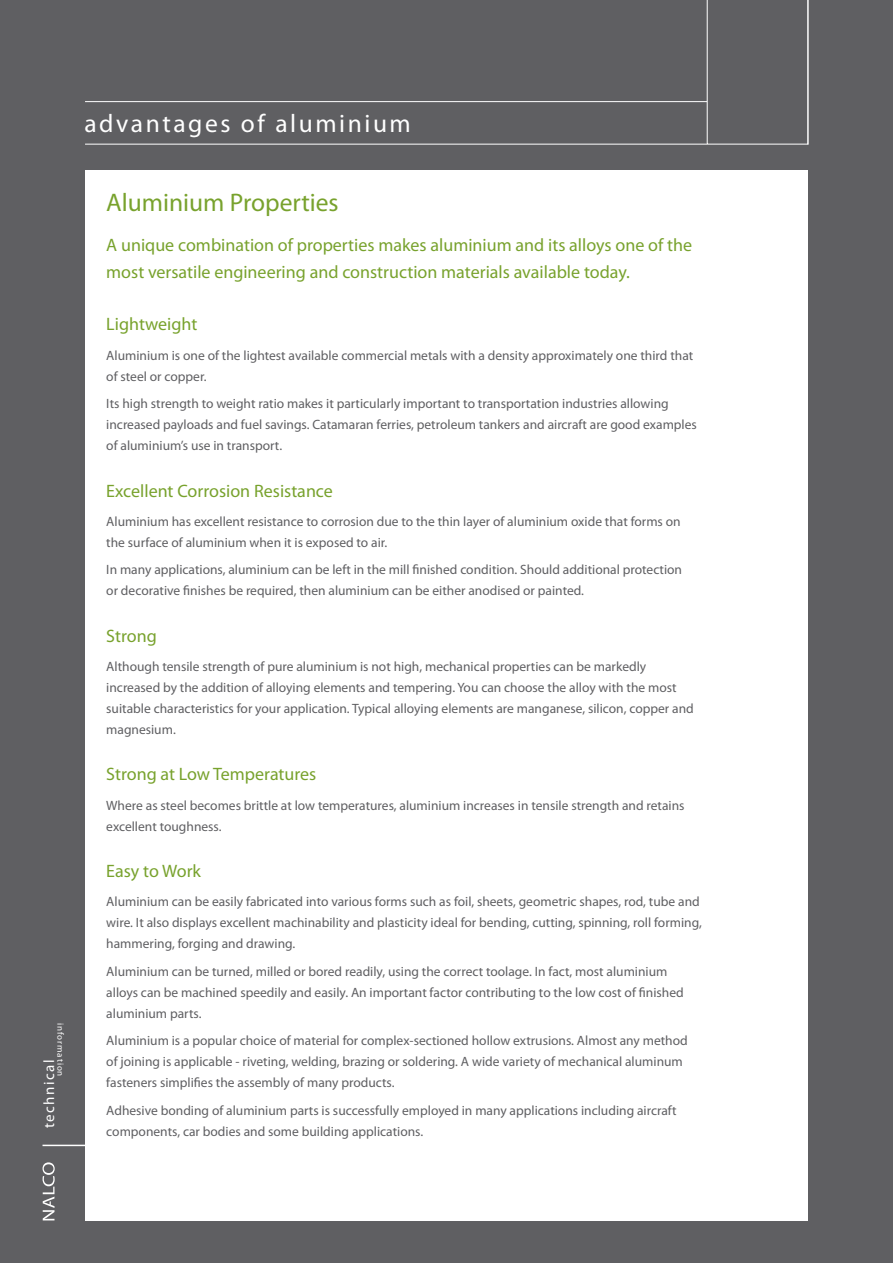
<style>
.page{position:relative;width:893px;height:1263px;background:#5f5f62}
.page>*{position:absolute;margin:0;border:0;box-sizing:border-box;transform-origin:0 0}
.PAGE_TITLE__L__linke{font:25.5px "Myriad Pro";letter-spacing:.1em;color:#fff}
.text_pg_template_-_h{font:25.5px "Myriad Pro";color:#78a22d}
.text_pg_template_-_h-2{font:18px/27px "Myriad Pro";color:#78a22d}
.text_pg_template_-_b{font:18px "Myriad Pro";color:#78a22d}
.t1{font:15px "Myriad Pro";letter-spacing:.1em;color:#fff}
.text_pg_template_-_b-2{font:13.5px/21px "Myriad Pro";color:#5f5f62}
.t2{font:9px "Myriad Pro";letter-spacing:.1em;color:#fff}
</style>
<div class="page">
<svg style="left:43px;top:1162px;width:12px;height:58px"></svg>
<hr style="left:43px;top:1145px;width:42px;height:1px;background:#fff">
<hr style="left:85px;top:144px;width:622px;height:1px;background:#fff">
<hr style="left:85px;top:101px;width:622px;height:1px;background:#fff">
<svg style="left:707px;top:0;width:101px;height:144px"></svg>
<div style="left:85px;top:170px;width:723px;height:1050px;background:#fff"></div>
<p class="PAGE_TITLE__L__linke" style="left:84px;top:108px;width:328px">advantages of aluminium</p>
<p class="t2" style="left:66px;top:1023px;width:55px;rotate:90deg">information</p>
<p class="t1" style="left:40px;top:1128px;width:70px;rotate:-90deg">technical</p>
<p class="text_pg_template_-_h" style="left:106px;top:187px;width:234px">Aluminium Properties</p>
<p class="text_pg_template_-_h-2" style="left:106px;top:231px;width:587px">A unique combination of properties makes aluminium and its alloys one of the most versatile engineering and construction materials available today.</p>
<p class="text_pg_template_-_b" style="left:106px;top:313px;width:93px">Lightweight</p>
<p class="text_pg_template_-_b-2" style="left:106px;top:345px;width:588px">Aluminium is one of the lightest available commercial metals with a density approximately one third that of steel or copper.</p>
<p class="text_pg_template_-_b-2" style="left:106px;top:393px;width:592px">Its high strength to weight ratio makes it particularly important to transportation industries allowing increased payloads and fuel savings. Catamaran ferries, petroleum tankers and aircraft are good examples of aluminium’s use in transport.</p>
<p class="text_pg_template_-_b" style="left:106px;top:479px;width:228px">Excellent Corrosion Resistance</p>
<p class="text_pg_template_-_b-2" style="left:106px;top:511px;width:576px">Aluminium has excellent resistance to corrosion due to the thin layer of aluminium oxide that forms on the surface of aluminium when it is exposed to air.</p>
<p class="text_pg_template_-_b-2" style="left:106px;top:559px;width:577px">In many applications, aluminium can be left in the mill finished condition. Should additional protection or decorative finishes be required, then aluminium can be either anodised or painted.</p>
<p class="text_pg_template_-_b" style="left:106px;top:624px;width:52px">Strong</p>
<p class="text_pg_template_-_b-2" style="left:106px;top:656px;width:589px">Although tensile strength of pure aluminium is not high, mechanical properties can be markedly increased by the addition of alloying elements and tempering. You can choose the alloy with the most suitable characteristics for your application. Typical alloying elements are manganese, silicon, copper and magnesium.</p>
<p class="text_pg_template_-_b" style="left:106px;top:763px;width:212px">Strong at Low Temperatures</p>
<p class="text_pg_template_-_b-2" style="left:106px;top:794px;width:580px">Where as steel becomes brittle at low temperatures, aluminium increases in tensile strength and retains excellent toughness.</p>
<p class="text_pg_template_-_b" style="left:106px;top:860px;width:96px">Easy to Work</p>
<p class="text_pg_template_-_b-2" style="left:106px;top:891px;width:597px">Aluminium can be easily fabricated into various forms such as foil, sheets, geometric shapes, rod, tube and wire. It also displays excellent machinability and plasticity ideal for bending, cutting, spinning, roll forming, hammering, forging and drawing.</p>
<p class="text_pg_template_-_b-2" style="left:106px;top:960px;width:579px">Aluminium can be turned, milled or bored readily, using the correct toolage. In fact, most aluminium alloys can be machined speedily and easily. An important factor contributing to the low cost of finished aluminium parts.</p>
<p class="text_pg_template_-_b-2" style="left:106px;top:1030px;width:583px">Aluminium is a popular choice of material for complex-sectioned hollow extrusions. Almost any method of joining is applicable - riveting, welding, brazing or soldering. A wide variety of mechanical aluminum fasteners simplifies the assembly of many products.</p>
<p class="text_pg_template_-_b-2" style="left:106px;top:1099px;width:572px">Adhesive bonding of aluminium parts is successfully employed in many applications including aircraft components, car bodies and some building applications.</p>
</div>
